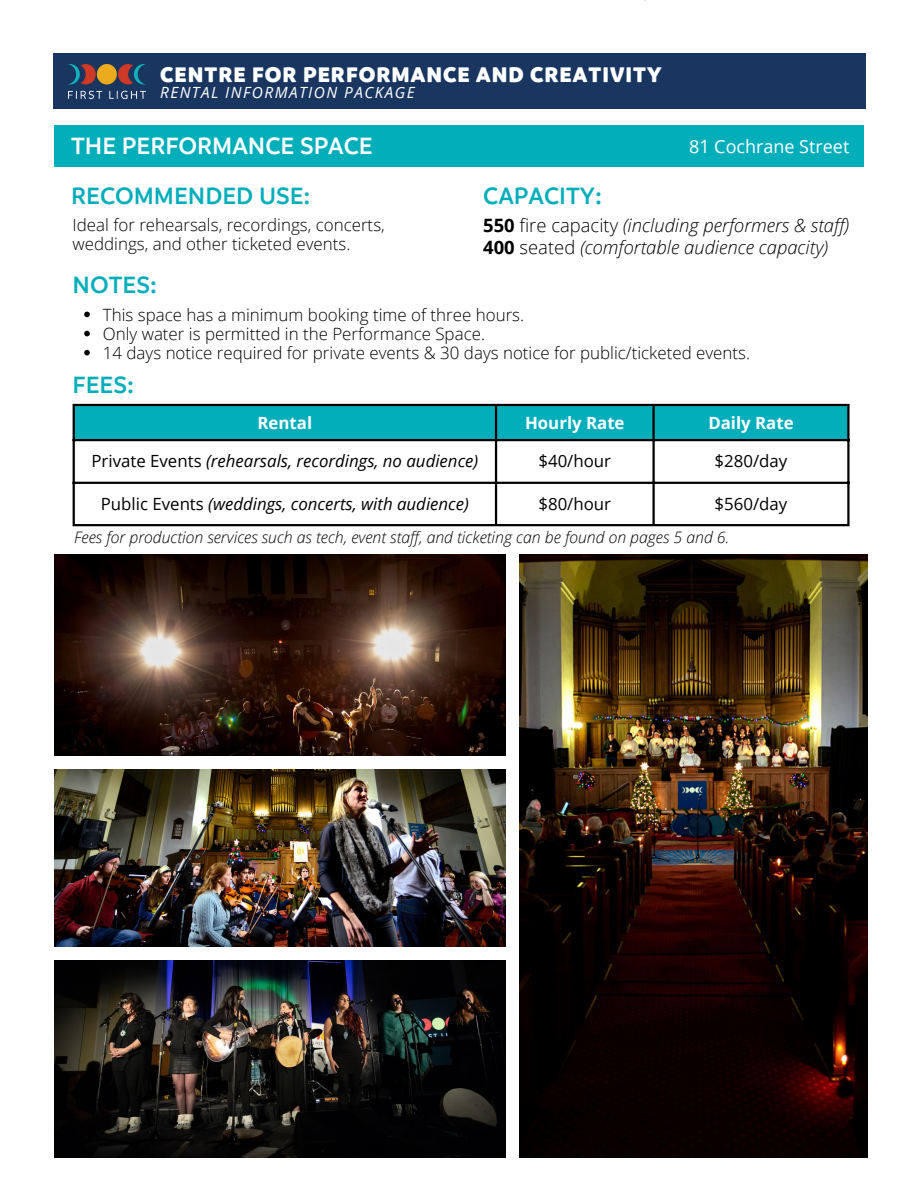
<style>
.page{position:relative;width:918px;height:1188px;background:#fff}
.page>*{position:absolute;margin:0;border:0;box-sizing:border-box;transform-origin:0 0}
.t1{font:600 25.35px "Branding";color:#03aebb}
.t2{font:600 25.35px "Branding";color:#fff}
.t3{font:900 22.65px "Branding";letter-spacing:.045em;color:#fff}
.t4{font:italic 300 18.45px/21.3px "Open Sans";color:#000}
.t5{font:18px "Open Sans";color:#fff}
.t6{font:300 16.95px/19.2px "Open Sans";color:#000}
.t7{font:italic 16.8px "Open Sans";color:#000}
.t8{font:16.8px "Open Sans";color:#000}
.t9{font:700 16.8px "Open Sans";color:#fff}
.t10{font:italic 300 15.9px "Open Sans";color:#000}
.t11{font:italic 15.45px "Open Sans";letter-spacing:.095em;color:#fff}
.s1{font-weight:700;font-style:normal}
.s2{font-style:normal}
</style>
<div class="page">
<div style="left:54px;top:54px;width:812px;height:55px;background:#193660"></div>
<img style="left:68px;top:64px;width:78px;height:34px">
<img style="left:54px;top:770px;width:451px;height:176px">
<img style="left:54px;top:960px;width:451px;height:197px">
<div style="left:54px;top:126px;width:810px;height:40px;background:#03aebb"></div>
<img style="left:54px;top:554px;width:451px;height:202px">
<img style="left:520px;top:554px;width:347px;height:603px">
<div style="left:75px;top:406px;width:772px;height:33px;background:#03aebb"></div>
<hr style="left:73px;top:406px;width:2px;height:118px;background:#000">
<hr style="left:495px;top:406px;width:2px;height:118px;background:#000">
<hr style="left:652px;top:406px;width:3px;height:118px;background:#000">
<hr style="left:847px;top:406px;width:3px;height:118px;background:#000">
<hr style="left:73px;top:404px;width:777px;height:2px;background:#000">
<hr style="left:73px;top:439px;width:777px;height:2px;background:#000">
<hr style="left:73px;top:482px;width:777px;height:2px;background:#000">
<hr style="left:73px;top:524px;width:777px;height:2px;background:#000">
<svg style="left:84px;top:312px;width:6px;height:5px"></svg>
<svg style="left:84px;top:331px;width:6px;height:5px"></svg>
<svg style="left:84px;top:350px;width:6px;height:5px"></svg>
<h2 class="t3" style="left:160px;top:60px;width:503px">CENTRE FOR PERFORMANCE AND CREATIVITY</h2>
<p class="t11" style="left:160px;top:82px;width:256px">RENTAL INFORMATION PACKAGE</p>
<h1 class="t2" style="left:71px;top:130px;width:303px">THE PERFORMANCE SPACE</h1>
<p class="t5" style="left:689px;top:133px;width:162px">81 Cochrane Street</p>
<h1 class="t1" style="left:71px;top:179px;width:241px">RECOMMENDED USE:</h1>
<h1 class="t1" style="left:483px;top:179px;width:120px">CAPACITY:</h1>
<p class="t4" style="left:483px;top:215px;width:367px"><span class="s1">550</span> <span class="s2">fire capacity</span> (including performers &amp; staff)<br><span class="s1">400</span> <span class="s2">seated</span> (comfortable audience capacity)</p>
<p class="t6" style="left:73px;top:215px;width:314px">Ideal for rehearsals, recordings, concerts, weddings, and other ticketed events.</p>
<h1 class="t1" style="left:73px;top:269px;width:86px">NOTES:</h1>
<p class="t6" style="left:103px;top:304px;width:649px">This space has a minimum booking time of three hours.<br>Only water is permitted in the Performance Space.<br>14 days notice required for private events &amp; 30 days notice for public/ticketed events.</p>
<h1 class="t1" style="left:73px;top:368px;width:63px">FEES:</h1>
<p class="t9" style="left:258px;top:411px;width:56px">Rental</p>
<p class="t9" style="left:525px;top:411px;width:101px">Hourly Rate</p>
<p class="t9" style="left:708px;top:411px;width:87px">Daily Rate</p>
<p class="t7" style="left:91px;top:449px;width:388px"><span class="s2">Private Events</span> (rehearsals, recordings, no audience)</p>
<p class="t8" style="left:538px;top:449px;width:74px">$40/hour</p>
<p class="t8" style="left:715px;top:449px;width:74px">$280/day</p>
<p class="t7" style="left:101px;top:492px;width:370px"><span class="s2">Public Events</span> (weddings, concerts, with audience)</p>
<p class="t8" style="left:538px;top:492px;width:74px">$80/hour</p>
<p class="t8" style="left:715px;top:492px;width:74px">$560/day</p>
<p class="t10" style="left:74px;top:526px;width:657px">Fees for production services such as tech, event staff, and ticketing can be found on pages 5 and 6.</p>
</div>
